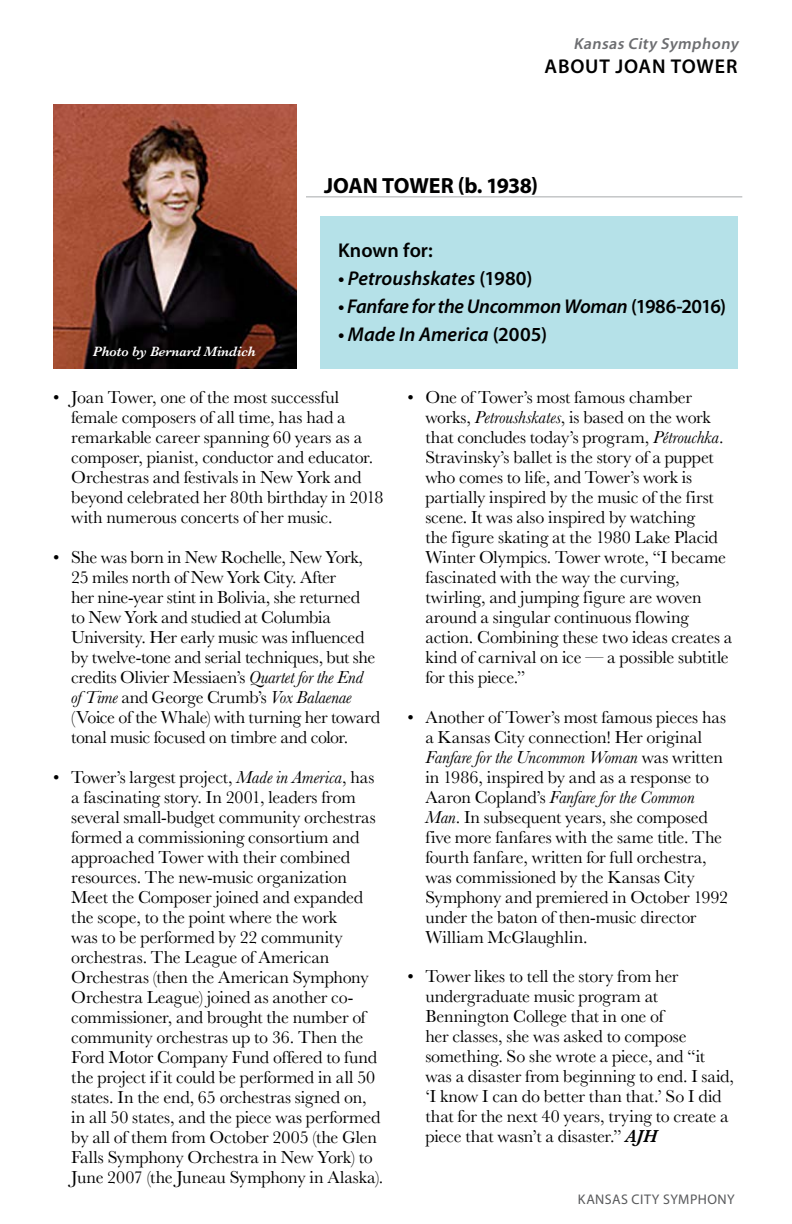
<style>
.page{position:relative;width:792px;height:1224px;background:#fff}
.page>*{position:absolute;margin:0;border:0;box-sizing:border-box;transform-origin:0 0}
.t1{font:700 22px "Myriad Pro";letter-spacing:-.01em;color:#000}
.t2{font:italic 600 20px "Myriad Pro";letter-spacing:-.01em;color:#000}
.t3{font:600 20px "Myriad Pro";letter-spacing:.03em;color:#000}
.t4{font:600 20px "Myriad Pro";letter-spacing:.005em;color:#000}
.t5{font:18px/20px "Baskerville";letter-spacing:-.01em;color:#000}
.t6{font:italic 600 16px "Myriad Pro";color:#6d6e71}
.t7{font:italic 600 14px "Baskerville";letter-spacing:-.01em;color:#fff}
.t8{font:14px "Myriad Pro";letter-spacing:.035em;color:#58595b}
.s1{font-style:normal}
.s2{font-style:italic}
.s3{font-weight:600;font-style:italic}
</style>
<div class="page">
<img style="left:53px;top:104px;width:244px;height:265px">
<div style="left:320px;top:216px;width:418px;height:153px;background:#b1e0e7"></div>
<hr style="left:306px;top:196px;width:436px;height:1px;background:#a7a9ac">
<p class="t6" style="left:573px;top:35px;width:169px">Kansas City Symphony</p>
<p class="t3" style="left:545px;top:55px;width:194px">ABOUT JOAN TOWER</p>
<p class="t1" style="left:324px;top:172px;width:216px">JOAN TOWER (b. 1938)</p>
<p class="t7" style="left:93px;top:342px;width:164px">Photo by Bernard Mindich</p>
<p class="t4" style="left:338px;top:239px;width:96px">Known for:</p>
<p class="t2" style="left:338px;top:265px;width:196px">• Petroushskates <span class="s1">(1980)</span></p>
<p class="t2" style="left:338px;top:293px;width:390px">• Fanfare for the Uncommon Woman <span class="s1">(1986-2016)</span></p>
<p class="t2" style="left:338px;top:321px;width:211px">• Made In America <span class="s1">(2005)</span></p>
<p class="t5" style="left:71px;top:387px;width:314px;text-indent:-18px">• Joan Tower, one of the most successful female composers of all time, has had a remarkable career spanning 60 years as a composer, pianist, conductor and educator.<br>Orchestras and festivals in New York and beyond celebrated her 80th birthday in 2018 with numerous concerts of her music.</p>
<p class="t5" style="left:71px;top:547px;width:310px;text-indent:-18px">• She was born in New Rochelle, New York, 25 miles north of New York City. After<br>her nine-year stint in Bolivia, she returned<br>to New York and studied at Columbia University. Her early music was influenced by twelve-tone and serial techniques, but she credits Olivier Messiaen’s <span class="s2">Quartet for the End<br>of Time</span> and George Crumb’s <span class="s2">Vox Balaenae </span>(Voice of the Whale) with turning her toward tonal music focused on timbre and color.</p>
<p class="t5" style="left:71px;top:767px;width:314px;text-indent:-18px">• Tower’s largest project, <span class="s2">Made in America</span>, has a fascinating story. In 2001, leaders from several small-budget community orchestras formed a commissioning consortium and approached Tower with their combined resources. The new-music organization Meet the Composer joined and expanded the scope, to the point where the work<br>was to be performed by 22 community orchestras. The League of American Orchestras (then the American Symphony Orchestra League) joined as another co&shy;commissioner, and brought the number of community orchestras up to 36. Then the Ford Motor Company Fund offered to fund the project if it could be performed in all 50 states. In the end, 65 orchestras signed on, in all 50 states, and the piece was performed by all of them from October 2005 (the Glen Falls Symphony Orchestra in New York) to June 2007 (the Juneau Symphony in Alaska).</p>
<p class="t5" style="left:425px;top:387px;width:308px;text-indent:-18px">• One of Tower’s most famous chamber works, <span class="s2">Petroushskates</span>, is based on the work that concludes today’s program, <span class="s2">Pétrouchka</span>.<br>Stravinsky’s ballet is the story of a puppet who comes to life, and Tower’s work is partially inspired by the music of the first scene. It was also inspired by watching<br>the figure skating at the 1980 Lake Placid Winter Olympics. Tower wrote, “I became fascinated with the way the curving, twirling, and jumping figure are woven around a singular continuous flowing action. Combining these two ideas creates a kind of carnival on ice — a possible subtitle for this piece.”</p>
<p class="t5" style="left:425px;top:707px;width:304px;text-indent:-18px">• Another of Tower’s most famous pieces has a Kansas City connection! Her original <span class="s2">Fanfare for the Uncommon Woman</span> was written in 1986, inspired by and as a response to Aaron Copland’s <span class="s2">Fanfare for the Common Man</span>. In subsequent years, she composed five more fanfares with the same title. The fourth fanfare, written for full orchestra, was commissioned by the Kansas City Symphony and premiered in October 1992 under the baton of then-music director William McGlaughlin.</p>
<p class="t5" style="left:425px;top:966px;width:310px;text-indent:-18px">• Tower likes to tell the story from her undergraduate music program at Bennington College that in one of<br>her classes, she was asked to compose something. So she wrote a piece, and “it was a disaster from beginning to end. I said, ‘I know I can do better than that.’ So I did that for the next 40 years, trying to create a piece that wasn’t a disaster.” <span class="s3">AJH</span></p>
<p class="t8" style="left:578px;top:1190px;width:159px">KANSAS CITY SYMPHONY</p>
</div>
